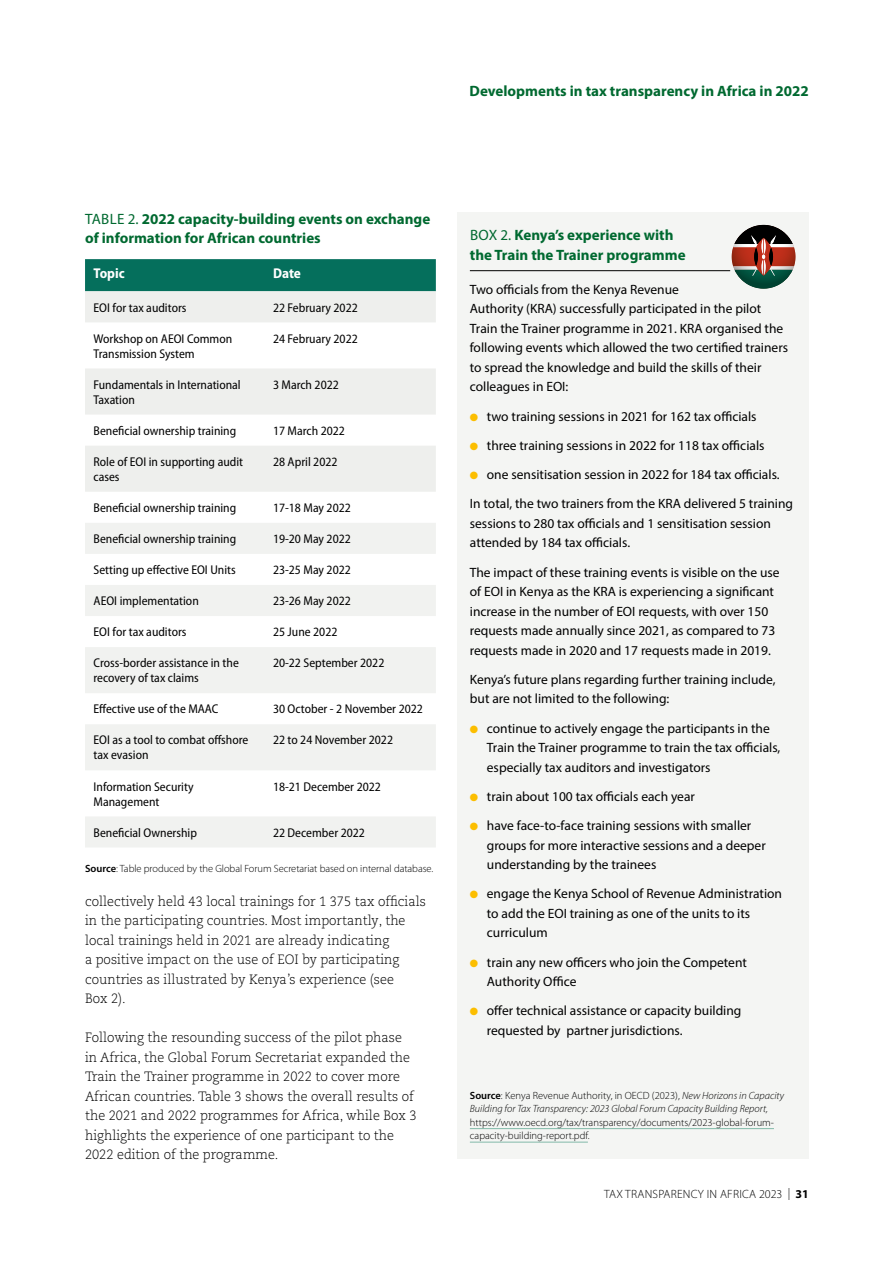
<style>
.page{position:relative;width:893px;height:1263px;background:#fff}
.page>*{position:absolute;margin:0;border:0;box-sizing:border-box;transform-origin:0 0}
.t1{font:700 15px/19.5px "Myriad Pro";color:#006930}
.t2{font:700 semi-condensed 14.25px "Myriad Pro";color:#fff}
.t3{font:13.5px/19.5px "Myriad Pro";color:#000}
.t4{font:300 13.5px/19.5px "Caecilia LT Pro 45";color:#000;scale:.95 1}
.t5{font:semi-condensed 12.75px/15px "Myriad Pro";color:#000}
.t6{font:300 12px "Myriad Pro";letter-spacing:.02em;color:#000}
.t7{font:300 10.5px/13.5px "Myriad Pro";color:#000}
.t8{font:italic 300 10.5px/13.5px "Myriad Pro";color:#000}
.s1{font-weight:400}
.s2{font-weight:600}
.s3{color:#fcbe00}
.s4{font-weight:600;font-style:normal}
.s5{font-style:normal}
.s6{font-weight:700}
</style>
<div class="page">
<div style="left:85px;top:259px;width:351px;height:32px;background:#056f5c"></div>
<svg style="left:85px;top:291px;width:351px;height:201px;fill:#eeefed"></svg>
<svg style="left:85px;top:523px;width:351px;height:324px;fill:#f1f2f0"></svg>
<div style="left:457px;top:213px;width:352px;height:946px;background:#f4f5f3"></div>
<hr style="left:470px;top:270px;width:260px;height:1px;background:#000">
<hr style="left:470px;top:1128px;width:304px;height:1px;background:#82b9a9">
<hr style="left:470px;top:1142px;width:118px;height:1px;background:#82b9a9">
<svg style="left:732px;top:225px;width:62px;height:64px"></svg>
<p class="t1" style="left:470px;top:81px;width:341px">Developments in tax transparency in Africa in 2022</p>
<p class="t1" style="left:85px;top:209px;width:347px"><span class="s1">TABLE 2.</span> 2022 capacity-building events on exchange of information for African countries</p>
<p class="t2" style="left:94px;top:266px;width:33px">Topic</p>
<p class="t2" style="left:273px;top:266px;width:29px">Date</p>
<p class="t5" style="left:94px;top:300px;width:95px">EOI for tax auditors</p>
<p class="t5" style="left:273px;top:300px;width:86px">22 February 2022</p>
<p class="t5" style="left:94px;top:331px;width:140px">Workshop on AEOI Common<br>Transmission System</p>
<p class="t5" style="left:273px;top:331px;width:86px">24 February 2022</p>
<p class="t5" style="left:94px;top:377px;width:149px">Fundamentals in International<br>Taxation</p>
<p class="t5" style="left:273px;top:377px;width:67px">3 March 2022</p>
<p class="t5" style="left:94px;top:423px;width:144px">Beneficial ownership training</p>
<p class="t5" style="left:273px;top:423px;width:73px">17 March 2022</p>
<p class="t5" style="left:94px;top:454px;width:151px">Role of EOI in supporting audit cases</p>
<p class="t5" style="left:273px;top:454px;width:66px">28 April 2022</p>
<p class="t5" style="left:94px;top:500px;width:144px">Beneficial ownership training</p>
<p class="t5" style="left:273px;top:500px;width:79px">17-18 May 2022</p>
<p class="t5" style="left:94px;top:531px;width:144px">Beneficial ownership training</p>
<p class="t5" style="left:273px;top:531px;width:79px">19-20 May 2022</p>
<p class="t5" style="left:94px;top:563px;width:144px">Setting up effective EOI Units</p>
<p class="t5" style="left:273px;top:563px;width:79px">23-25 May 2022</p>
<p class="t5" style="left:94px;top:594px;width:107px">AEOI implementation</p>
<p class="t5" style="left:273px;top:594px;width:79px">23-26 May 2022</p>
<p class="t5" style="left:94px;top:625px;width:95px">EOI for tax auditors</p>
<p class="t5" style="left:273px;top:625px;width:66px">25 June 2022</p>
<p class="t5" style="left:94px;top:656px;width:147px">Cross-border assistance in the recovery of tax claims</p>
<p class="t5" style="left:273px;top:656px;width:113px">20-22 September 2022</p>
<p class="t5" style="left:94px;top:702px;width:126px">Effective use of the MAAC</p>
<p class="t5" style="left:273px;top:702px;width:151px">30 October - 2 November 2022</p>
<p class="t5" style="left:94px;top:733px;width:156px">EOI as a tool to combat offshore tax evasion</p>
<p class="t5" style="left:273px;top:733px;width:122px">22 to 24 November 2022</p>
<p class="t5" style="left:94px;top:779px;width:102px">Information Security<br>Management</p>
<p class="t5" style="left:273px;top:779px;width:109px">18-21 December 2022</p>
<p class="t5" style="left:94px;top:825px;width:105px">Beneficial Ownership</p>
<p class="t5" style="left:273px;top:825px;width:93px">22 December 2022</p>
<p class="t7" style="left:85px;top:861px;width:350px"><span class="s2">Source</span>: Table produced by the Global Forum Secretariat based on internal database.</p>
<p class="t4" style="left:85px;top:891px;width:360px">collectively held 43 local trainings for 1 375 tax officials in the participating countries. Most importantly, the local trainings held in 2021 are already indicating<br>a positive impact on the use of EOI by participating countries as illustrated by Kenya’s experience (see<br>Box 2).</p>
<p class="t4" style="left:85px;top:1028px;width:351px">Following the resounding success of the pilot phase in Africa, the Global Forum Secretariat expanded the Train the Trainer programme in 2022 to cover more African countries. Table 3 shows the overall results of the 2021 and 2022 programmes for Africa, while Box 3 highlights the experience of one participant to the 2022 edition of the programme.</p>
<p class="t1" style="left:470px;top:225px;width:217px"><span class="s1">BOX 2.</span> Kenya’s experience with the Train the Trainer programme</p>
<p class="t3" style="left:470px;top:279px;width:320px">Two officials from the Kenya Revenue<br>Authority (KRA) successfully participated in the pilot Train the Trainer programme in 2021. KRA organised the following events which allowed the two certified trainers to spread the knowledge and build the skills of their colleagues in EOI:</p>
<p class="t3" style="left:470px;top:406px;width:288px"><span class="s3">●</span> two training sessions in 2021 for 162 tax officials</p>
<p class="t3" style="left:470px;top:435px;width:296px"><span class="s3">●</span> three training sessions in 2022 for 118 tax officials</p>
<p class="t3" style="left:470px;top:460px;width:325px;line-height:29.2px"><span class="s3">●</span> one sensitisation session in 2022 for 184 tax officials.<br>In total, the two trainers from the KRA delivered 5 training</p>
<p class="t3" style="left:470px;top:513px;width:303px">sessions to 280 tax officials and 1 sensitisation session attended by 184 tax officials.</p>
<p class="t3" style="left:470px;top:562px;width:311px">The impact of these training events is visible on the use of EOI in Kenya as the KRA is experiencing a significant increase in the number of EOI requests, with over 150 requests made annually since 2021, as compared to 73 requests made in 2020 and 17 requests made in 2019.</p>
<p class="t3" style="left:470px;top:669px;width:307px">Kenya’s future plans regarding further training include, but are not limited to the following:</p>
<p class="t3" style="left:487px;top:718px;width:295px;text-indent:-17px"><span class="s3">●</span> continue to actively engage the participants in the<br>Train the Trainer programme to train the tax officials, especially tax auditors and investigators</p>
<p class="t3" style="left:470px;top:786px;width:227px"><span class="s3">●</span> train about 100 tax officials each year</p>
<p class="t3" style="left:487px;top:815px;width:280px;text-indent:-17px"><span class="s3">●</span> have face-to-face training sessions with smaller groups for more interactive sessions and a deeper understanding by the trainees</p>
<p class="t3" style="left:487px;top:884px;width:297px;text-indent:-17px"><span class="s3">●</span> engage the Kenya School of Revenue Administration to add the EOI training as one of the units to its curriculum</p>
<p class="t3" style="left:487px;top:952px;width:262px;text-indent:-17px"><span class="s3">●</span> train any new officers who join the Competent<br>Authority Office</p>
<p class="t3" style="left:487px;top:1001px;width:256px;text-indent:-17px"><span class="s3">●</span> offer technical assistance or capacity building requested by partner jurisdictions.</p>
<p class="t8" style="left:470px;top:1088px;width:316px"><span class="s4">Source</span><span class="s5">: Kenya Revenue Authority, in OECD (2023),</span> New Horizons in Capacity<br>Building for Tax Transparency: 2023 Global Forum Capacity Building Report,</p>
<p class="t7" style="left:470px;top:1115px;width:306px">https://www.oecd.org/tax/transparency/documents/2023-global-forum&shy;capacity-building-report.pdf.</p>
<p class="t6" style="left:604px;top:1187px;width:206px">TAX TRANSPARENCY IN AFRICA 2023 | <span class="s6">31</span></p>
</div>
